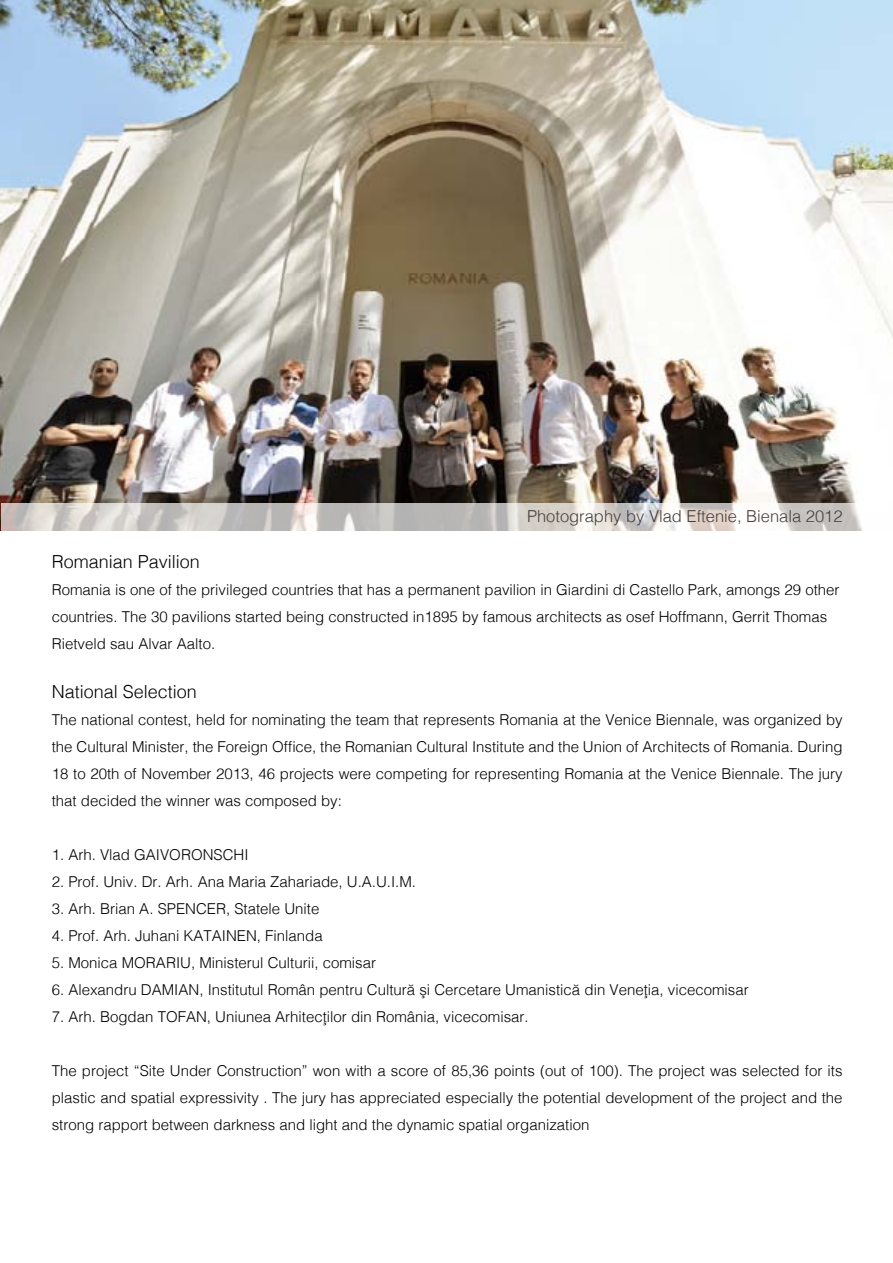
<style>
.page{position:relative;width:893px;height:1263px;background:#fff}
.page>*{position:absolute;margin:0;border:0;box-sizing:border-box;transform-origin:0 0}
.t1{font:300 18px "Helvetica";color:#000}
.t2{font:300 16.5px "Helvetica";color:#47403d}
.t3{font:300 15px/27px "Helvetica";color:#000;text-align:justify}
</style>
<div class="page">
<img style="left:0;top:0;width:893px;height:530px">
<svg style="left:2px;top:502px;width:891px;height:28px;background:#cecac7"></svg>
<p class="t2" style="left:527px;top:502px;width:317px">Photography by Vlad Eftenie, Bienala 2012</p>
<p class="t1" style="left:52px;top:547px;width:150px">Romanian Pavilion</p>
<p class="t3" style="left:52px;top:576px;width:789px;text-align:left">Romania is one of the privileged countries that has a permanent pavilion in Giardini di Castello Park, amongs 29 other countries. The 30 pavilions started being constructed in1895 by famous architects as osef Hoffmann, Gerrit Thomas<br>Rietveld sau Alvar Aalto.</p>
<p class="t1" style="left:52px;top:676px;width:147px">National Selection</p>
<p class="t3" style="left:52px;top:705px;width:792px">The national contest, held for nominating the team that represents Romania at the Venice Biennale, was organized by the Cultural Minister, the Foreign Office, the Romanian Cultural Institute and the Union of Architects of Romania. During 18 to 20th of November 2013, 46 projects were competing for representing Romania at the Venice Biennale. The jury that decided the winner was composed by:</p>
<p class="t3" style="left:52px;top:840px;width:198px">1. Arh. Vlad GAIVORONSCHI</p>
<p class="t3" style="left:52px;top:867px;width:366px">2. Prof. Univ. Dr. Arh. Ana Maria Zahariade, U.A.U.I.M.</p>
<p class="t3" style="left:52px;top:894px;width:269px">3. Arh. Brian A. SPENCER, Statele Unite</p>
<p class="t3" style="left:52px;top:921px;width:272px">4. Prof. Arh. Juhani KATAINEN, Finlanda</p>
<p class="t3" style="left:52px;top:948px;width:326px">5. Monica MORARIU, Ministerul Culturii, comisar</p>
<p class="t3" style="left:52px;top:975px;width:698px">6. Alexandru DAMIAN, Institutul Român pentru Cultură şi Cercetare Umanistică din Veneţia, vicecomisar</p>
<p class="t3" style="left:52px;top:1002px;width:478px">7. Arh. Bogdan TOFAN, Uniunea Arhitecţilor din România, vicecomisar.</p>
<p class="t3" style="left:52px;top:1056px;width:792px">The project “Site Under Construction” won with a score of 85,36 points (out of 100). The project was selected for its plastic and spatial expressivity . The jury has appreciated especially the potential development of the project and the strong rapport between darkness and light and the dynamic spatial organization</p>
</div>
